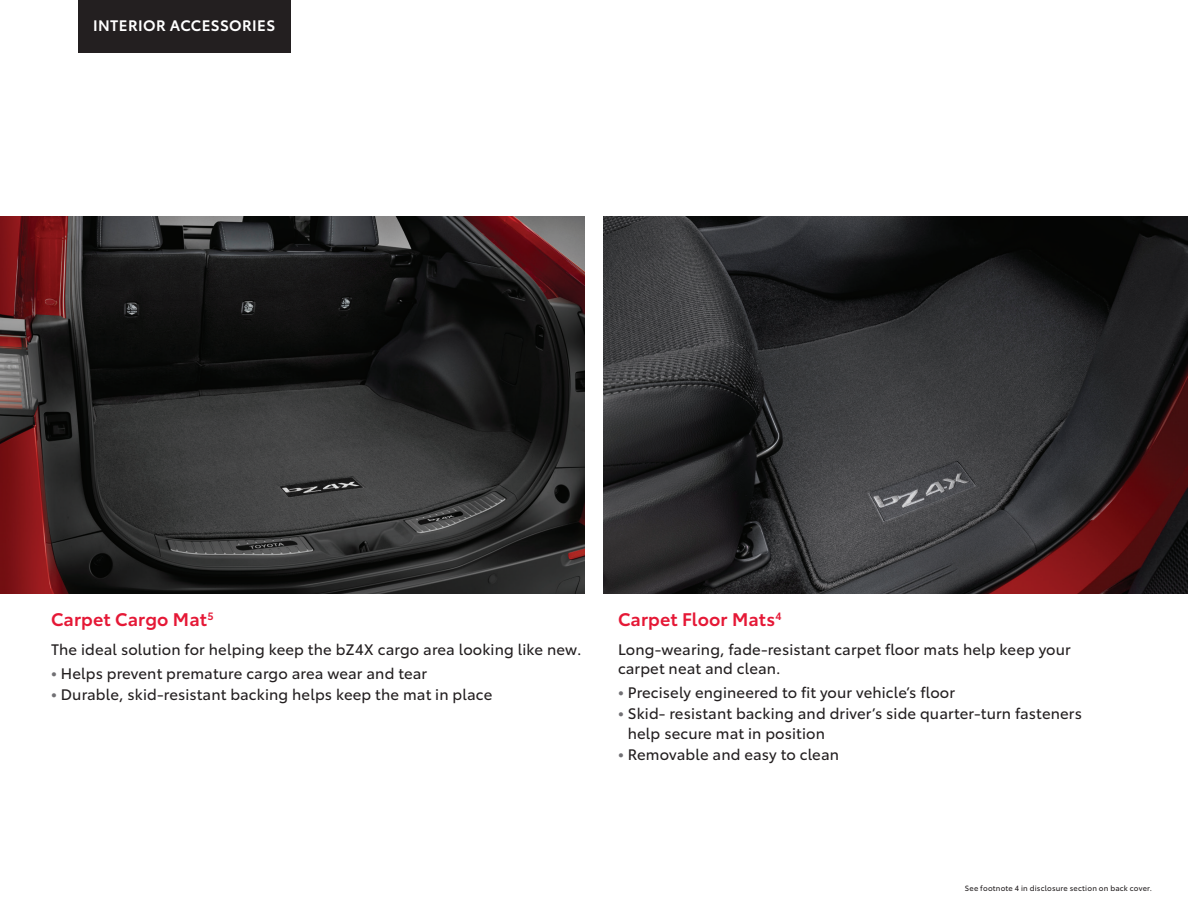
<style>
.page{position:relative;width:1188px;height:918px;background:#fff}
.page>*{position:absolute;margin:0;border:0;box-sizing:border-box;transform-origin:0 0}
.t1{font:600 18px "Toyota Type";letter-spacing:.01em;color:#e51836}
.t2{font:15px/19.5px "Toyota Type";letter-spacing:.01em;color:#231f20}
.t3{font:600 15px "Toyota Type";letter-spacing:.025em;color:#fff}
.t4{font:7.5px "Toyota Type";letter-spacing:.025em;color:#231f20}
.s1{font-weight:700;color:#717074}
</style>
<div class="page">
<div style="left:78px;top:0;width:212px;height:52px;background:#231f20"></div>
<img style="left:603px;top:216px;width:585px;height:378px">
<img style="left:0;top:216px;width:585px;height:378px">
<p class="t3" style="left:93px;top:14px;width:184px">INTERIOR ACCESSORIES</p>
<p class="t1" style="left:51px;top:606px;width:164px">Carpet Cargo Mat<sup>5</sup></p>
<p class="t2" style="left:51px;top:638px;width:532px">The ideal solution for helping keep the bZ4X cargo area looking like new.</p>
<p class="t2" style="left:51px;top:662px;width:378px"><span class="s1">•</span> Helps prevent premature cargo area wear and tear</p>
<p class="t2" style="left:51px;top:683px;width:443px"><span class="s1">•</span> Durable, skid-resistant backing helps keep the mat in place</p>
<p class="t1" style="left:618px;top:606px;width:165px">Carpet Floor Mats<sup>4</sup></p>
<p class="t2" style="left:618px;top:638px;width:454px">Long-wearing, fade-resistant carpet floor mats help keep your carpet neat and clean.</p>
<p class="t2" style="left:618px;top:682px;width:339px"><span class="s1">•</span> Precisely engineered to fit your vehicle’s floor</p>
<p class="t2" style="left:628px;top:703px;width:456px;text-indent:-10px"><span class="s1">•</span> Skid- resistant backing and driver’s side quarter-turn fasteners help secure mat in position</p>
<p class="t2" style="left:618px;top:743px;width:223px"><span class="s1">•</span> Removable and easy to clean</p>
<p class="t4" style="left:965px;top:883px;width:189px">See footnote 4 in disclosure section on back cover.</p>
</div>
